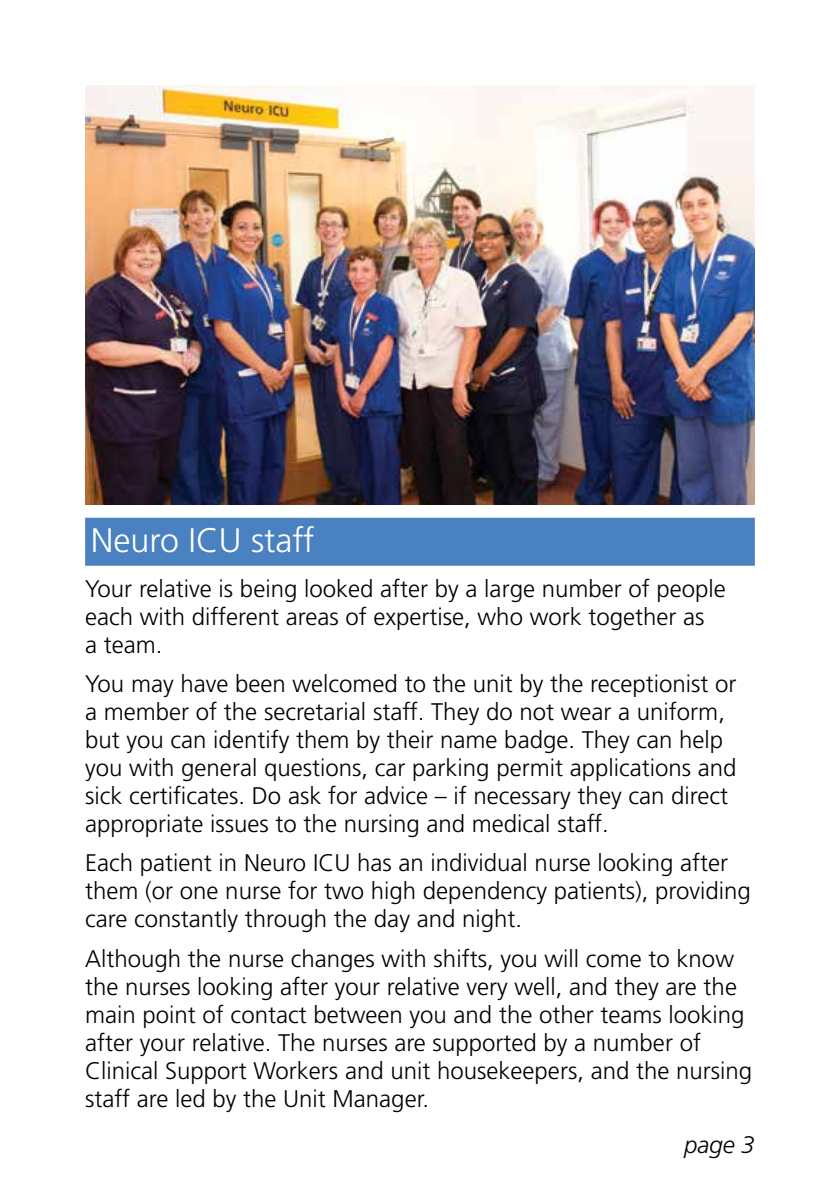
<style>
.page{position:relative;width:840px;height:1191px;background:#fff}
.page>*{position:absolute;margin:0;border:0;box-sizing:border-box;transform-origin:0 0}
.t1{font:300 34px "Frutiger";color:#fff}
.t2{font:300 24px/28px "Frutiger";color:#000}
.t3{font:italic 300 24px "Frutiger";color:#000}
</style>
<div class="page">
<div style="left:85px;top:518px;width:669px;height:48px;background:#4981c1"></div>
<img style="left:85px;top:85px;width:669px;height:419px">
<h1 class="t1" style="left:91px;top:520px;width:225px">Neuro ICU staff</h1>
<p class="t2" style="left:85px;top:574px;width:642px">Your relative is being looked after by a large number of people each with different areas of expertise, who work together as<br>a team.</p>
<p class="t2" style="left:85px;top:669px;width:652px">You may have been welcomed to the unit by the receptionist or a member of the secretarial staff. They do not wear a uniform, but you can identify them by their name badge. They can help you with general questions, car parking permit applications and sick certificates. Do ask for advice – if necessary they can direct appropriate issues to the nursing and medical staff.</p>
<p class="t2" style="left:85px;top:849px;width:667px">Each patient in Neuro ICU has an individual nurse looking after them (or one nurse for two high dependency patients), providing care constantly through the day and night.</p>
<p class="t2" style="left:85px;top:944px;width:668px">Although the nurse changes with shifts, you will come to know the nurses looking after your relative very well, and they are the main point of contact between you and the other teams looking after your relative. The nurses are supported by a number of Clinical Support Workers and unit housekeepers, and the nursing staff are led by the Unit Manager.</p>
<p class="t3" style="left:683px;top:1131px;width:72px">page 3</p>
</div>
